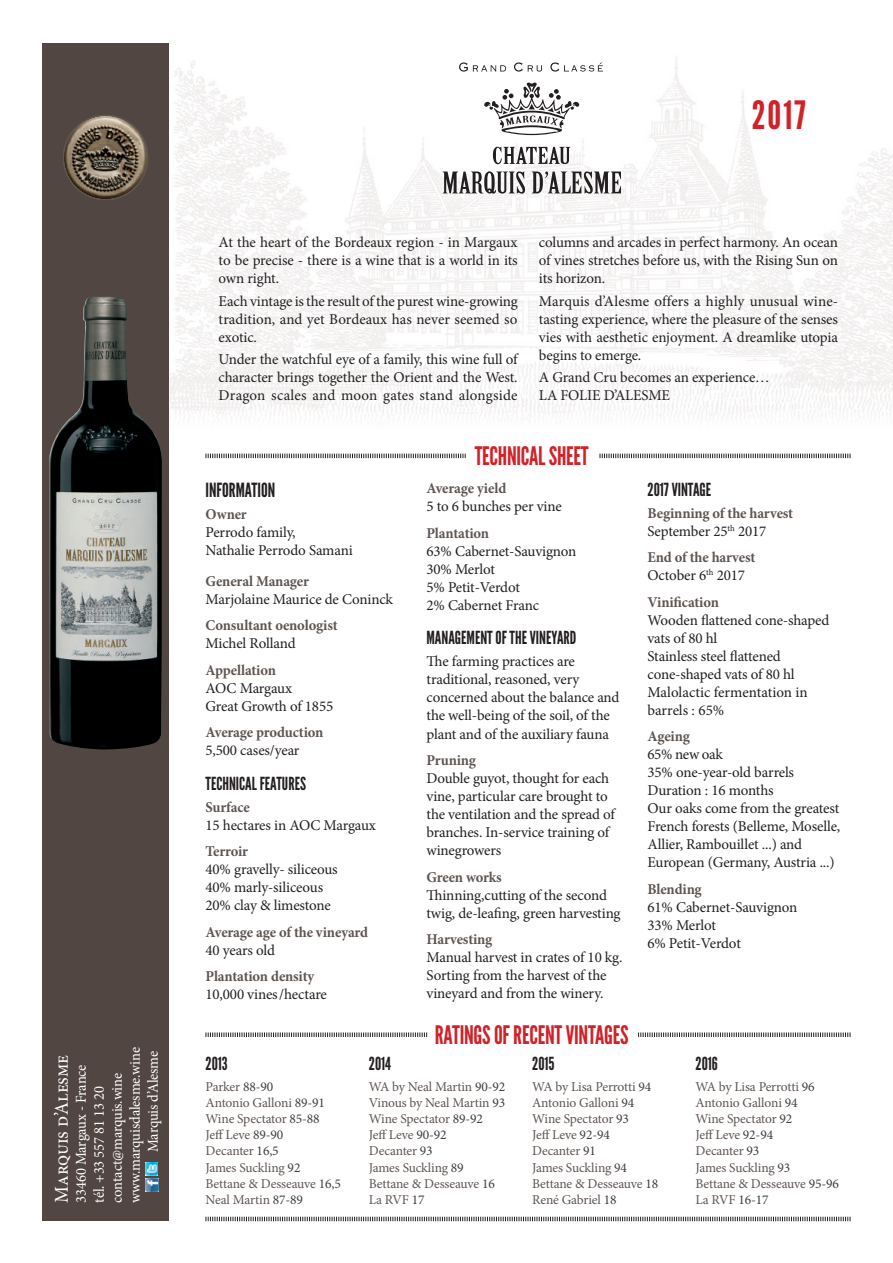
<style>
.page{position:relative;width:893px;height:1263px;background:#fff}
.page>*{position:absolute;margin:0;border:0;box-sizing:border-box;transform-origin:0 0}
.t1{font:39px "League Gothic";color:#d02329}
.t2{font:25.5px "League Gothic";letter-spacing:-.01em;color:#d02329}
.t3{font:19.5px "Minion Pro";letter-spacing:-.01em;color:#fff}
.t4{font:19.5px "League Gothic";color:#231f20}
.t5{font:18px "League Gothic";color:#231f20}
.t6{font:15px/18px "Minion Pro";letter-spacing:-.01em;color:#231f20}
.t7{font:700 15px/18px "Minion Pro";letter-spacing:-.01em;color:#5f5552}
.t8{font:15px "Minion Pro";letter-spacing:-.01em;color:#fff}
.t9{font:13.5px/16.2px "Minion Pro";letter-spacing:-.015em;color:#5f5552}
.s1{font-weight:400;color:#231f20}
.s2{color:#3e3e3f}
</style>
<div class="page">
<svg style="left:206px;top:454px;width:260px;height:4px"></svg>
<svg style="left:600px;top:454px;width:251px;height:4px"></svg>
<svg style="left:206px;top:1032px;width:221px;height:5px"></svg>
<svg style="left:638px;top:1032px;width:213px;height:5px"></svg>
<svg style="left:205px;top:1216px;width:646px;height:6px"></svg>
<svg style="left:493px;top:147px;width:77px;height:17px"></svg>
<svg style="left:532px;top:171px;width:89px;height:23px"></svg>
<svg style="left:442px;top:171px;width:84px;height:23px"></svg>
<svg style="left:459px;top:62px;width:47px;height:10px"></svg>
<svg style="left:514px;top:62px;width:28px;height:10px"></svg>
<svg style="left:550px;top:62px;width:53px;height:10px"></svg>
<svg style="left:484px;top:82px;width:96px;height:53px"></svg>
<div style="left:43px;top:43px;width:126px;height:1177px;background:#514641"></div>
<svg style="left:63px;top:115px;width:85px;height:85px"></svg>
<img style="left:49px;top:297px;width:113px;height:453px">
<svg style="left:145px;top:1162px;width:13px;height:29px"></svg>
<h1 class="t1" style="left:752px;top:93px;width:55px">2017</h1>
<p class="t6" style="left:219px;top:234px;width:301px;text-align:justify">At the heart of the Bordeaux region - in Margaux to be precise - there is a wine that is a world in its own right.</p>
<p class="t6" style="left:219px;top:292px;width:301px;text-align:justify">Each vintage is the result of the purest wine-growing tradition, and yet Bordeaux has never seemed so exotic.</p>
<p class="t6" style="left:219px;top:350px;width:301px;text-align:justify">Under the watchful eye of a family, this wine full of character brings together the Orient and the West.<br>Dragon scales and moon gates stand alongside</p>
<p class="t6" style="left:539px;top:234px;width:301px;text-align:justify">columns and arcades in perfect harmony. An ocean of vines stretches before us, with the Rising Sun on its horizon.</p>
<p class="t6" style="left:539px;top:292px;width:301px;text-align:justify">Marquis d’Alesme offers a highly unusual wine&shy;tasting experience, where the pleasure of the senses vies with aesthetic enjoyment. A dreamlike utopia begins to emerge.</p>
<p class="t6" style="left:539px;top:368px;width:232px">A Grand Cru becomes an experience…<br>LA FOLIE D’ALESME</p>
<h3 class="t4" style="left:206px;top:479px;width:71px">INFORMATION</h3>
<p class="t7" style="left:206px;top:505px;width:43px">Owner</p>
<p class="t6" style="left:206px;top:523px;width:149px">Perrodo family,<br>Nathalie Perrodo Samani</p>
<p class="t7" style="left:206px;top:572px;width:105px">General Manager</p>
<p class="t6" style="left:206px;top:590px;width:189px">Marjolaine Maurice de Coninck</p>
<p class="t7" style="left:206px;top:616px;width:134px">Consultant oenologist</p>
<p class="t6" style="left:206px;top:635px;width:92px">Michel Rolland</p>
<p class="t7" style="left:206px;top:661px;width:72px">Appellation</p>
<p class="t6" style="left:206px;top:679px;width:129px">AOC Margaux<br>Great Growth of 1855</p>
<p class="t7" style="left:206px;top:723px;width:119px">Average production</p>
<p class="t6" style="left:206px;top:742px;width:96px">5,500 cases/year</p>
<p class="t5" style="left:206px;top:773px;width:102px">TECHNICAL FEATURES</p>
<p class="t7" style="left:206px;top:798px;width:46px">Surface</p>
<p class="t6" style="left:206px;top:816px;width:172px">15 hectares in AOC Margaux</p>
<p class="t7" style="left:206px;top:842px;width:44px">Terroir</p>
<p class="t6" style="left:206px;top:861px;width:134px">40% gravelly- siliceous<br>40% marly-siliceous<br>20% clay &amp; limestone</p>
<p class="t7" style="left:206px;top:923px;width:164px">Average age of the vineyard</p>
<p class="t6" style="left:206px;top:941px;width:71px">40 years old</p>
<p class="t7" style="left:206px;top:967px;width:110px">Plantation density</p>
<p class="t6" style="left:206px;top:986px;width:123px">10,000 vines/hectare</p>
<h2 class="t2" style="left:475px;top:441px;width:10px">TECHN</h2>
<h2 class="t2" style="left:517px;top:441px;width:42px">ICAL SHEET</h2>
<p class="t7" style="left:426px;top:479px;width:81px">Average yield</p>
<p class="t6" style="left:426px;top:498px;width:137px">5 to 6 bunches per vine</p>
<p class="t7" style="left:426px;top:524px;width:64px">Plantation</p>
<p class="t6" style="left:426px;top:542px;width:151px">63% Cabernet-Sauvignon<br>30% Merlot<br>5% Petit-Verdot<br>2% Cabernet Franc</p>
<p class="t5" style="left:426px;top:627px;width:151px">MANAGEMENT OF THE VINEYARD</p>
<p class="t6" style="left:426px;top:653px;width:195px">The farming practices are traditional, reasoned, very concerned about the balance and the well-being of the soil, of the plant and of the auxiliary fauna</p>
<p class="t7" style="left:426px;top:751px;width:51px">Pruning</p>
<p class="t6" style="left:426px;top:769px;width:190px">Double guyot, thought for each vine, particular care brought to the ventilation and the spread of branches. In-service training of winegrowers</p>
<p class="t7" style="left:426px;top:867px;width:77px">Green works</p>
<p class="t6" style="left:426px;top:886px;width:196px">Thinning,cutting of the second twig, de-leafing, green harvesting</p>
<p class="t7" style="left:426px;top:930px;width:67px">Harvesting</p>
<p class="t6" style="left:426px;top:948px;width:198px">Manual harvest in crates of 10 kg.<br>Sorting from the harvest of the vineyard and from the winery.</p>
<p class="t5" style="left:647px;top:479px;width:65px">2017 VI NTAGE</p>
<p class="t7" style="left:647px;top:504px;width:147px">Beginning of the harvest<br><span class="s1">September 25</span><sup>th</sup> <span class="s1">2017</span></p>
<p class="t7" style="left:647px;top:548px;width:109px">End of the harvest<br><span class="s1">October 6</span><sup>th</sup> <span class="s1">2017</span></p>
<p class="t7" style="left:647px;top:593px;width:73px">Vinification</p>
<p class="t6" style="left:647px;top:611px;width:183px">Wooden flattened cone-shaped vats of 80 hl<br>Stainless steel flattened cone‑shaped vats of 80 hl<br>Malolactic fermentation in barrels : 65%</p>
<p class="t7" style="left:647px;top:727px;width:44px">Ageing</p>
<p class="t6" style="left:647px;top:746px;width:194px">65% new oak<br>35% one-year-old barrels<br>Duration : 16 months<br>Our oaks come from the greatest<br>French forests (Belleme, Moselle,<br>Allier, Rambouillet ...) and<br>European (Germany, Austria ...)</p>
<p class="t7" style="left:647px;top:880px;width:56px">Blending</p>
<p class="t6" style="left:647px;top:898px;width:151px">61% Cabernet-Sauvignon<br>33% Merlot<br>6% Petit-Verdot</p>
<h3 class="t3" style="left:48px;top:1202px;width:149px;rotate:-90deg">Marquis d’Alesme</h3>
<p class="t8" style="left:71px;top:1202px;width:140px;rotate:-90deg">33460 Margaux - France</p>
<p class="t8" style="left:89px;top:1202px;width:118px;rotate:-90deg">tél. +33 557 81 13 20</p>
<p class="t8" style="left:125px;top:1202px;width:157px;rotate:-90deg">www.marquisdalesme.wine</p>
<p class="t8" style="left:143px;top:1152px;width:103px;rotate:-90deg">Marquis d’Alesme</p>
<p class="t5" style="left:206px;top:1053px;width:24px">2013</p>
<p class="t8" style="left:107px;top:1202px;width:131px;rotate:-90deg">contact@marquis.wine</p>
<p class="t9" style="left:206px;top:1078px;width:137px">Parker <span class="s2">88-90<br></span>Antonio Galloni <span class="s2">89-91<br></span>Wine Spectator <span class="s2">85-88<br></span>Jeff Leve <span class="s2">89-90<br></span>Decanter <span class="s2">16,5<br></span>James Suckling <span class="s2">92<br></span>Bettane &amp; Desseauve <span class="s2">16,5<br></span>Neal Martin <span class="s2">87-89</span></p>
<h2 class="t2" style="left:435px;top:1020px;width:153px">RATINGS OF RECENT VINTAGES</h2>
<p class="t5" style="left:369px;top:1053px;width:24px">2014</p>
<p class="t9" style="left:369px;top:1078px;width:138px">WA by Neal Martin <span class="s2">90-92<br></span>Vinous by Neal Martin <span class="s2">93<br></span>Wine Spectator <span class="s2">89-92<br></span>Jeff Leve <span class="s2">90-92<br></span>Decanter <span class="s2">93<br></span>James Suckling <span class="s2">89<br></span>Bettane &amp; Desseauve <span class="s2">16<br></span>La RVF <span class="s2">17</span></p>
<p class="t5" style="left:532px;top:1053px;width:24px">2015</p>
<p class="t9" style="left:532px;top:1078px;width:128px">WA by Lisa Perrotti <span class="s2">94<br></span>Antonio Galloni <span class="s2">94<br></span>Wine Spectator <span class="s2">93<br></span>Jeff Leve <span class="s2">92-94<br></span>Decanter <span class="s2">91<br></span>James Suckling <span class="s2">94<br></span>Bettane &amp; Desseauve <span class="s2">18<br></span>René Gabriel <span class="s2">18</span></p>
<p class="t5" style="left:695px;top:1053px;width:24px">2016</p>
<p class="t9" style="left:695px;top:1078px;width:145px">WA by Lisa Perrotti <span class="s2">96<br></span>Antonio Galloni <span class="s2">94<br></span>Wine Spectator <span class="s2">92<br></span>Jeff Leve <span class="s2">92-94<br></span>Decanter <span class="s2">93<br></span>James Suckling <span class="s2">93<br></span>Bettane &amp; Desseauve <span class="s2">95-96<br></span>La RVF <span class="s2">16-17</span></p>
</div>
